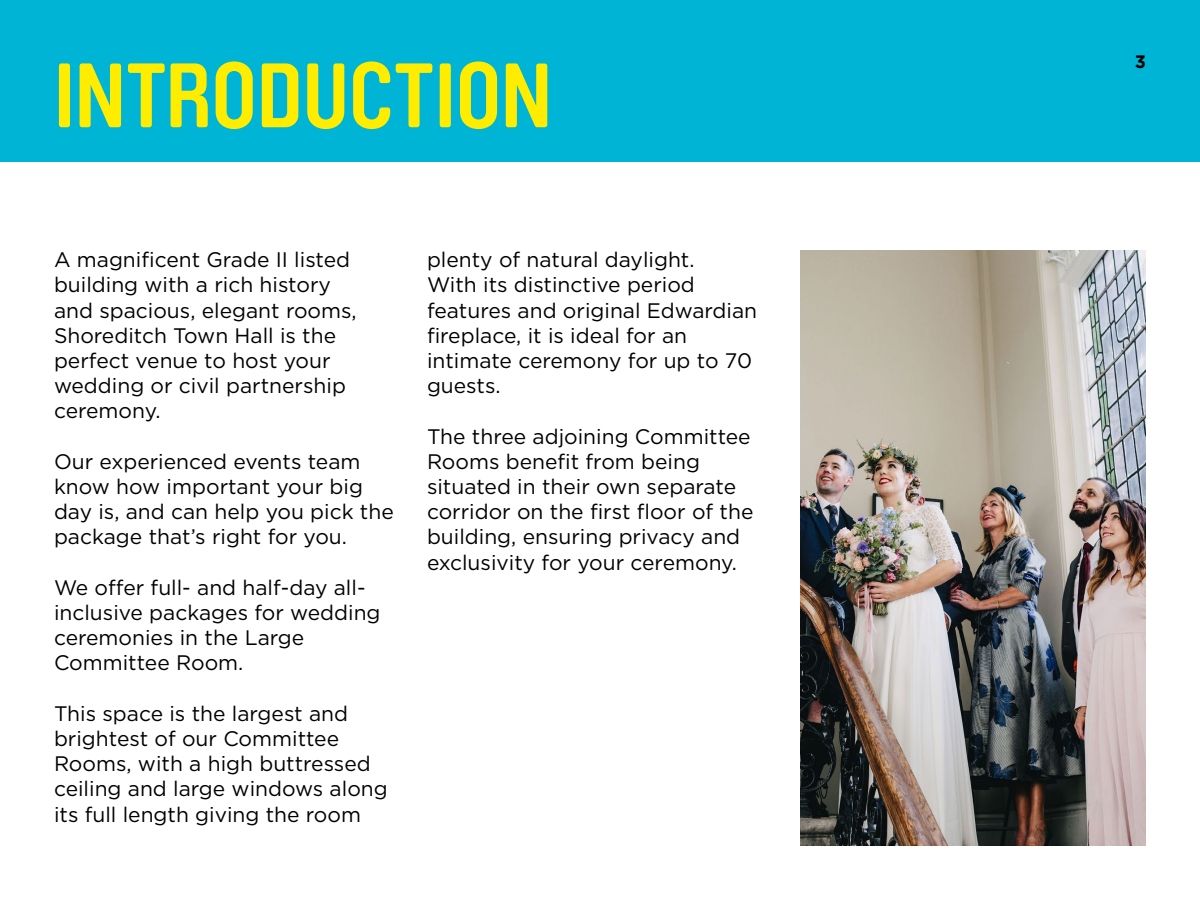
<style>
.page{position:relative;width:1200px;height:900px;background:#fff}
.page>*{position:absolute;margin:0;border:0;box-sizing:border-box;transform-origin:0 0}
.t1{font:700 90px "Brauer Neue Std";color:#ffed00}
.t2{font:21px/25.2px "Gotham";color:#000}
.t3{font:700 18px "Gotham";color:#000}
</style>
<div class="page">
<div style="left:0;top:0;width:1200px;height:162px;background:#00b4d5"></div>
<img style="left:801px;top:250px;width:345px;height:596px">
<h1 class="t1" style="left:54px;top:44px;width:499px">INTRODUCTION</h1>
<p class="t3" style="left:1135px;top:50px;width:13px">3</p>
<p class="t2" style="left:54px;top:247px;width:304px">A magnificent Grade II listed building with a rich history and spacious, elegant rooms,<br>Shoreditch Town Hall is the perfect venue to host your wedding or civil partnership ceremony.</p>
<p class="t2" style="left:54px;top:448px;width:341px">Our experienced events team know how important your big day is, and can help you pick the package that’s right for you.</p>
<p class="t2" style="left:54px;top:574px;width:328px">We offer full- and half-day all&shy;inclusive packages for wedding ceremonies in the Large<br>Committee Room.</p>
<p class="t2" style="left:54px;top:700px;width:335px">This space is the largest and brightest of our Committee<br>Rooms, with a high buttressed ceiling and large windows along its full length giving the room</p>
<p class="t2" style="left:427px;top:247px;width:332px">plenty of natural daylight.<br>With its distinctive period features and original Edwardian fireplace, it is ideal for an intimate ceremony for up to 70 guests.</p>
<p class="t2" style="left:427px;top:423px;width:328px">The three adjoining Committee<br>Rooms benefit from being situated in their own separate corridor on the first floor of the building, ensuring privacy and exclusivity for your ceremony.</p>
</div>
